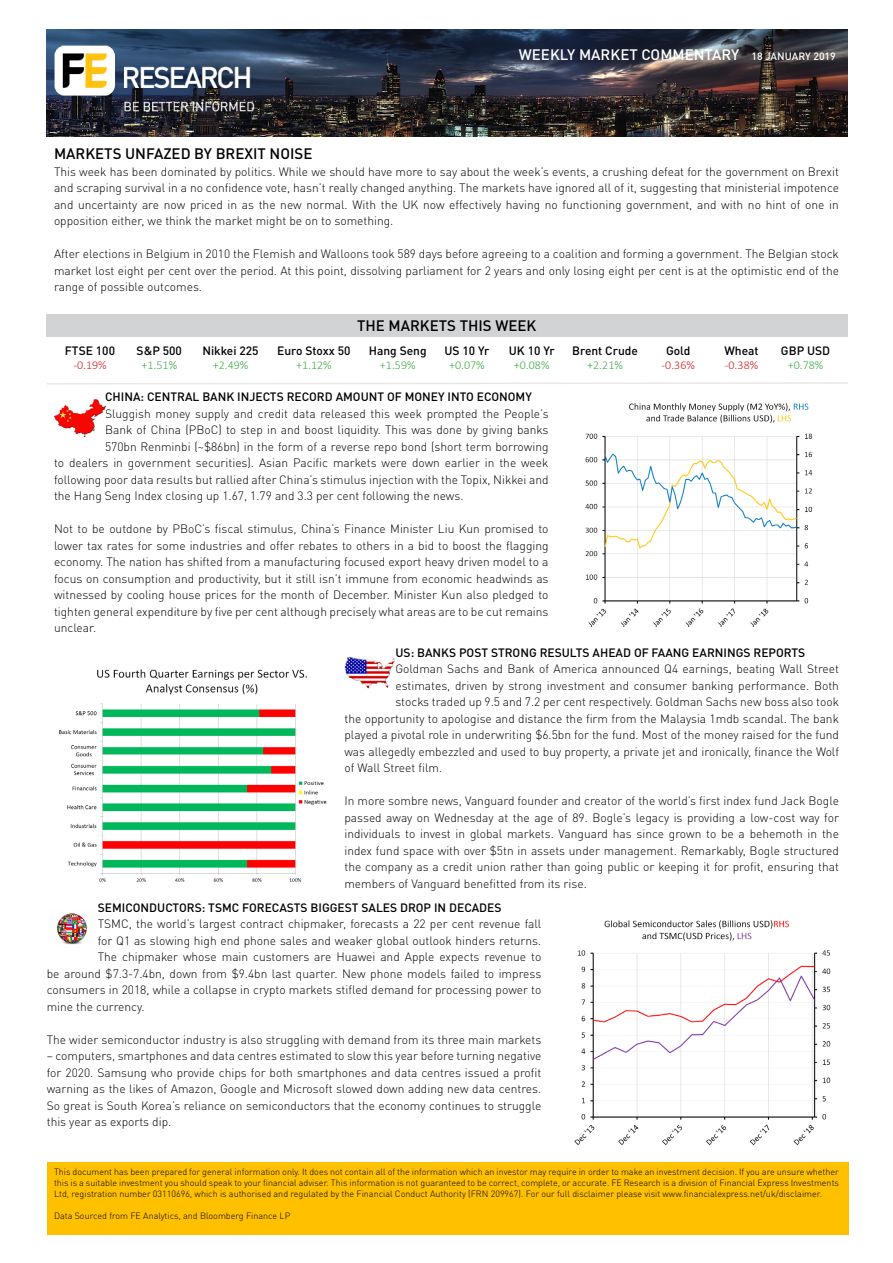
<style>
.page{position:relative;width:893px;height:1263px;background:#fff}
.page>*{position:absolute;margin:0;border:0;box-sizing:border-box;transform-origin:0 0}
.t1{font:500 15px "DIN Pro";color:#000}
.t2{font:500 15px "DIN Pro";color:#fff}
.t3{font:300 12px/16.5px "DIN Pro";color:#000;text-align:justify}
.t4{font:500 12px "DIN Pro";color:#000}
.t5{font:300 12px "Calibri";color:#41ad49}
.t6{font:300 12px "Calibri";color:#d2232a}
.t7{font:300 9px/10.8px "DIN Pro";color:#000;text-align:justify}
.s1{font-size:10.5px}
</style>
<div class="page">
<div style="left:47px;top:1162px;width:801px;height:72px;background:#ffc000"></div>
<svg style="left:47px;top:382px;width:801px;height:3px"></svg>
<img style="left:54px;top:399px;width:51px;height:37px">
<img style="left:57px;top:913px;width:30px;height:32px">
<img style="left:585px;top:403px;width:228px;height:224px">
<img style="left:59px;top:669px;width:268px;height:213px">
<img style="left:574px;top:920px;width:257px;height:226px">
<div style="left:47px;top:315px;width:801px;height:22px;background:#d1d3d4"></div>
<img style="left:344px;top:657px;width:51px;height:32px">
<img style="left:270px;top:30px;width:578px;height:106px">
<img style="left:47px;top:30px;width:223px;height:107px">
<p class="t2" style="left:519px;top:42px;width:318px">WEEKLY MARKET COMMENTARY <span class="s1">18 JANUARY 2019</span></p>
<p class="t1" style="left:54px;top:142px;width:260px">MARKETS UNFAZED BY BREXIT NOISE</p>
<p class="t3" style="left:54px;top:162px;width:786px">This week has been dominated by politics. While we should have more to say about the week’s events, a crushing defeat for the government on Brexit and scraping survival in a no confidence vote, hasn’t really changed anything. The markets have ignored all of it, suggesting that ministerial impotence and uncertainty are now priced in as the new normal. With the UK now effectively having no functioning government, and with no hint of one in opposition either, we think the market might be on to something.</p>
<p class="t3" style="left:54px;top:245px;width:787px">After elections in Belgium in 2010 the Flemish and Walloons took 589 days before agreeing to a coalition and forming a government. The Belgian stock market lost eight per cent over the period. At this point, dissolving parliament for 2 years and only losing eight per cent is at the optimistic end of the range of possible outcomes.</p>
<p class="t1" style="left:357px;top:313px;width:181px">THE MARKETS THIS WEEK</p>
<p class="t4" style="left:65px;top:341px;width:52px">FTSE 100</p>
<p class="t6" style="left:73px;top:358px;width:35px">-0.19%</p>
<p class="t4" style="left:137px;top:341px;width:47px">S&amp;P 500</p>
<p class="t5" style="left:141px;top:358px;width:37px">+1.51%</p>
<p class="t4" style="left:202px;top:341px;width:58px">Nikkei 225</p>
<p class="t5" style="left:213px;top:358px;width:37px">+2.49%</p>
<p class="t4" style="left:277px;top:341px;width:75px">Euro Stoxx 50</p>
<p class="t5" style="left:296px;top:358px;width:37px">+1.12%</p>
<p class="t4" style="left:369px;top:341px;width:59px">Hang Seng</p>
<p class="t5" style="left:380px;top:358px;width:37px">+1.59%</p>
<p class="t4" style="left:444px;top:341px;width:47px">US 10 Yr</p>
<p class="t5" style="left:449px;top:358px;width:37px">+0.07%</p>
<p class="t4" style="left:509px;top:341px;width:47px">UK 10 Yr</p>
<p class="t5" style="left:514px;top:358px;width:37px">+0.08%</p>
<p class="t4" style="left:572px;top:341px;width:67px">Brent Crude</p>
<p class="t5" style="left:587px;top:358px;width:37px">+2.21%</p>
<p class="t4" style="left:666px;top:341px;width:26px">Gold</p>
<p class="t6" style="left:662px;top:358px;width:35px">-0.36%</p>
<p class="t4" style="left:724px;top:341px;width:36px">Wheat</p>
<p class="t6" style="left:725px;top:358px;width:35px">-0.38%</p>
<p class="t4" style="left:781px;top:341px;width:51px">GBP USD</p>
<p class="t5" style="left:788px;top:358px;width:37px">+0.78%</p>
<p class="t4" style="left:105px;top:387px;width:428px">CHINA: CENTRAL BANK INJECTS RECORD AMOUNT OF MONEY INTO ECONOMY</p>
<p class="t3" style="left:105px;top:404px;width:445px">Sluggish money supply and credit data released this week prompted the People’s</p>
<p class="t3" style="left:105px;top:421px;width:445px">Bank of China (PBoC) to step in and boost liquidity. This was done by giving banks</p>
<p class="t3" style="left:105px;top:437px;width:445px">570bn Renminbi (~$86bn) in the form of a reverse repo bond (short term borrowing</p>
<p class="t3" style="left:54px;top:454px;width:496px">to dealers in government securities). Asian Pacific markets were down earlier in the week</p>
<p class="t3" style="left:54px;top:470px;width:496px">following poor data results but rallied after China’s stimulus injection with the Topix, Nikkei and</p>
<p class="t3" style="left:54px;top:487px;width:411px">the Hang Seng Index closing up 1.67, 1.79 and 3.3 per cent following the news.</p>
<p class="t3" style="left:54px;top:520px;width:496px">Not to be outdone by PBoC’s fiscal stimulus, China’s Finance Minister Liu Kun promised to lower tax rates for some industries and offer rebates to others in a bid to boost the flagging economy. The nation has shifted from a manufacturing focused export heavy driven model to a focus on consumption and productivity, but it still isn’t immune from economic headwinds as witnessed by cooling house prices for the month of December. Minister Kun also pledged to tighten general expenditure by five per cent although precisely what areas are to be cut remains unclear.</p>
<p class="t4" style="left:395px;top:642px;width:411px">US: BANKS POST STRONG RESULTS AHEAD OF FAANG EARNINGS REPORTS</p>
<p class="t3" style="left:395px;top:659px;width:445px">Goldman Sachs and Bank of America announced Q4 earnings, beating Wall Street</p>
<p class="t3" style="left:395px;top:676px;width:445px">estimates, driven by strong investment and consumer banking performance. Both</p>
<p class="t3" style="left:395px;top:692px;width:445px">stocks traded up 9.5 and 7.2 per cent respectively. Goldman Sachs new boss also took</p>
<p class="t3" style="left:344px;top:709px;width:496px">the opportunity to apologise and distance the firm from the Malaysia 1mdb scandal. The bank</p>
<p class="t3" style="left:344px;top:725px;width:496px">played a pivotal role in underwriting $6.5bn for the fund. Most of the money raised for the fund</p>
<p class="t3" style="left:344px;top:742px;width:496px">was allegedly embezzled and used to buy property, a private jet and ironically, finance the Wolf</p>
<p class="t3" style="left:344px;top:758px;width:99px">of Wall Street film.</p>
<p class="t3" style="left:344px;top:791px;width:496px">In more sombre news, Vanguard founder and creator of the world’s first index fund Jack Bogle passed away on Wednesday at the age of 89. Bogle’s legacy is providing a low-cost way for individuals to invest in global markets. Vanguard has since grown to be a behemoth in the index fund space with over $5tn in assets under management. Remarkably, Bogle structured the company as a credit union rather than going public or keeping it for profit, ensuring that members of Vanguard benefitted from its rise.</p>
<p class="t4" style="left:98px;top:898px;width:405px">SEMICONDUCTORS: TSMC FORECASTS BIGGEST SALES DROP IN DECADES</p>
<p class="t3" style="left:98px;top:915px;width:445px">TSMC, the world’s largest contract chipmaker, forecasts a 22 per cent revenue fall</p>
<p class="t3" style="left:98px;top:931px;width:445px">for Q1 as slowing high end phone sales and weaker global outlook hinders returns.</p>
<p class="t3" style="left:98px;top:948px;width:445px">The chipmaker whose main customers are Huawei and Apple expects revenue to</p>
<p class="t3" style="left:47px;top:964px;width:496px">be around $7.3-7.4bn, down from $9.4bn last quarter. New phone models failed to impress</p>
<p class="t3" style="left:47px;top:981px;width:496px">consumers in 2018, while a collapse in crypto markets stifled demand for processing power to</p>
<p class="t3" style="left:47px;top:997px;width:99px">mine the currency.</p>
<p class="t3" style="left:47px;top:1030px;width:496px">The wider semiconductor industry is also struggling with demand from its three main markets</p>
<p class="t3" style="left:47px;top:1047px;width:496px">– computers, smartphones and data centres estimated to slow this year before turning negative for 2020. Samsung who provide chips for both smartphones and data centres issued a profit warning as the likes of Amazon, Google and Microsoft slowed down adding new data centres.<br>So great is South Korea’s reliance on semiconductors that the economy continues to struggle this year as exports dip.</p>
<p class="t7" style="left:54px;top:1166px;width:786px">This document has been prepared for general information only. It does not contain all of the information which an investor may require in order to make an investment decision. If you are unsure whether this is a suitable investment you should speak to your financial adviser. This information is not guaranteed to be correct, complete, or accurate. FE Research is a division of Financial Express Investments Ltd, registration number 03110696, which is authorised and regulated by the Financial Conduct Authority (FRN 209967). For our full disclaimer please visit www.financialexpress.net/uk/disclaimer.</p>
<p class="t7" style="left:54px;top:1209px;width:238px">Data Sourced from FE Analytics, and Bloomberg Finance LP</p>
</div>
